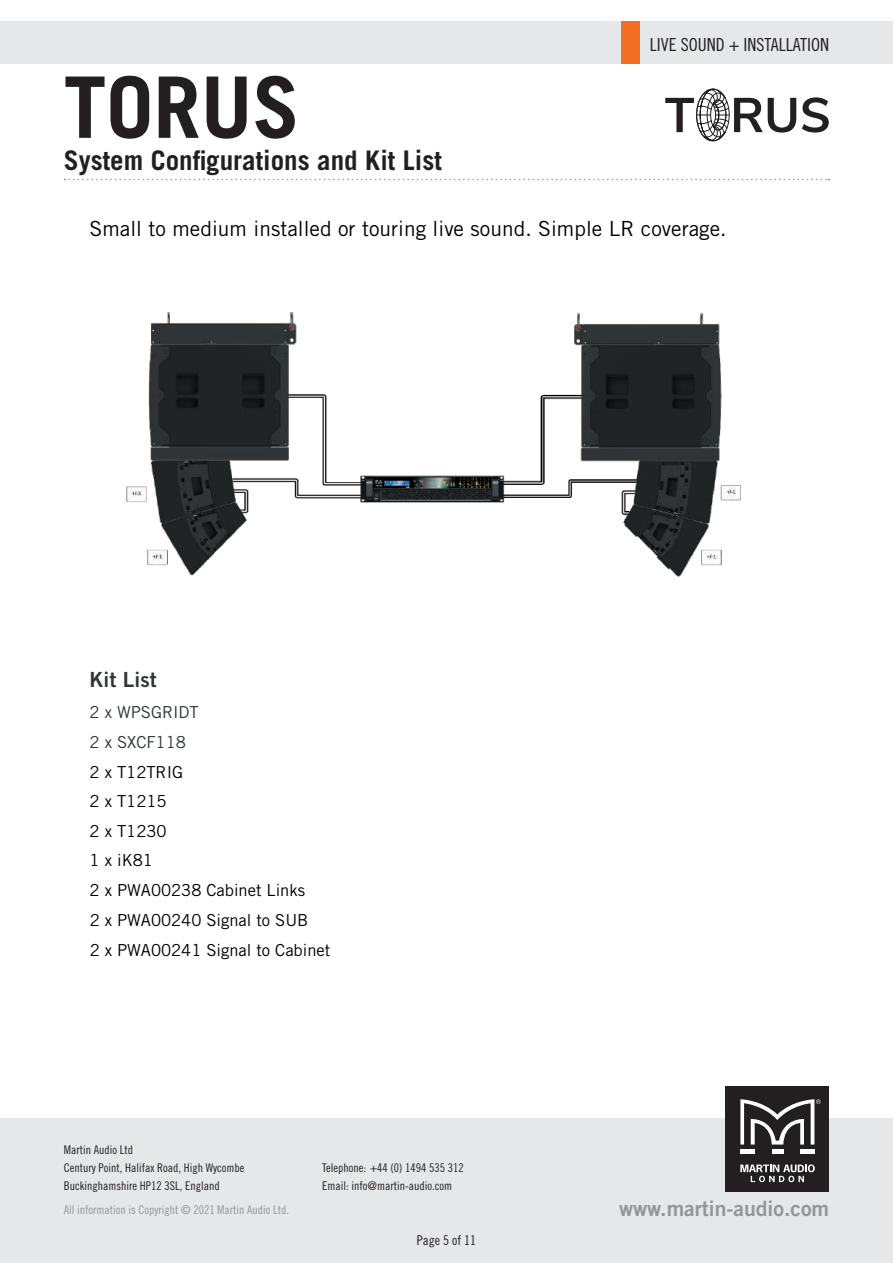
<style>
.page{position:relative;width:893px;height:1263px;background:#fff}
.page>*{position:absolute;margin:0;border:0;box-sizing:border-box;transform-origin:0 0}
.t1{font:700 84.9px "Trade Gothic";color:#231f20}
.t2{font:700 27px "Trade Gothic";color:#231f20}
.t3{font:21.15px "Trade Gothic Bold Two";color:#939598}
.t4{font:20.85px "Trade Gothic";letter-spacing:.005em;color:#000}
.t5{font:20.85px "Trade Gothic Bold Two";letter-spacing:.005em;color:#303537}
.t6{font:18px "Trade Gothic Cond Eighteen";color:#231f20}
.t7{font:16.5px/29.7px "Trade Gothic";color:#000}
.t8{font:16.5px/29.8px "Trade Gothic";color:#303537}
.t9{font:13.5px "Trade Gothic Cond Eighteen";color:#231f20}
.t10{font:12px/18px "Trade Gothic Cond Eighteen";color:#231f20}
.t11{font:12px "Trade Gothic Cond Eighteen";color:#939598}
</style>
<div class="page">
<div style="left:0;top:21px;width:893px;height:43px;background:#e6e7e9"></div>
<div style="left:0;top:1118px;width:893px;height:145px;background:#e6e7e9"></div>
<div style="left:725px;top:1086px;width:104px;height:106px;background:#231f20"></div>
<div style="left:740px;top:1149px;width:15px;height:5px;background:#fff"></div>
<div style="left:800px;top:1149px;width:14px;height:5px;background:#fff"></div>
<div style="left:772px;top:1149px;width:11px;height:5px;background:#fff"></div>
<svg style="left:740px;top:1164px;width:75px;height:18px"></svg>
<svg style="left:740px;top:1099px;width:81px;height:46px"></svg>
<svg style="left:65px;top:179px;width:764px;height:1px"></svg>
<svg style="left:802px;top:97px;width:27px;height:36px"></svg>
<svg style="left:665px;top:89px;width:131px;height:52px"></svg>
<div style="left:696px;top:89px;width:34px;height:52px;border:1px solid #231f20;border-radius:50%"></div>
<div style="left:622px;top:21px;width:18px;height:43px;background:#f36e21"></div>
<img style="left:126px;top:312px;width:615px;height:265px">
<h1 class="t1" style="left:64px;top:55px;width:237px">TORUS</h1>
<h2 class="t2" style="left:64px;top:144px;width:380px">System Configurations and Kit List</h2>
<h3 class="t6" style="left:650px;top:34px;width:181px">LIVE SOUND + INSTALLATION</h3>
<h3 class="t4" style="left:90px;top:216px;width:638px">Small to medium installed or touring live sound. Simple LR coverage.</h3>
<h3 class="t5" style="left:90px;top:666px;width:69px">Kit List</h3>
<h3 class="t8" style="left:90px;top:697px;width:111px">2 x WPSGRIDT<br>2 x SXCF118</h3>
<h3 class="t7" style="left:90px;top:757px;width:242px">2 x T12TRIG<br>2 x T1215<br>2 x T1230<br>1 x iK81<br>2 x PWA00238 Cabinet Links<br>2 x PWA00240 Signal to SUB<br>2 x PWA00241 Signal to Cabinet</h3>
<p class="t10" style="left:64px;top:1140px;width:182px">Martin Audio Ltd<br>Century Point, Halifax Road, High Wycombe<br>Buckinghamshire HP12 3SL, England</p>
<p class="t11" style="left:64px;top:1202px;width:227px">All information is Copyright © 2021 Martin Audio Ltd.</p>
<p class="t10" style="left:322px;top:1158px;width:143px">Telephone: +44 (0) 1494 535 312<br>Email: info@martin-audio.com</p>
<p class="t9" style="left:417px;top:1232px;width:61px">Page 5 of 11</p>
<h3 class="t3" style="left:619px;top:1196px;width:212px">www.martin-audio.com</h3>
</div>
